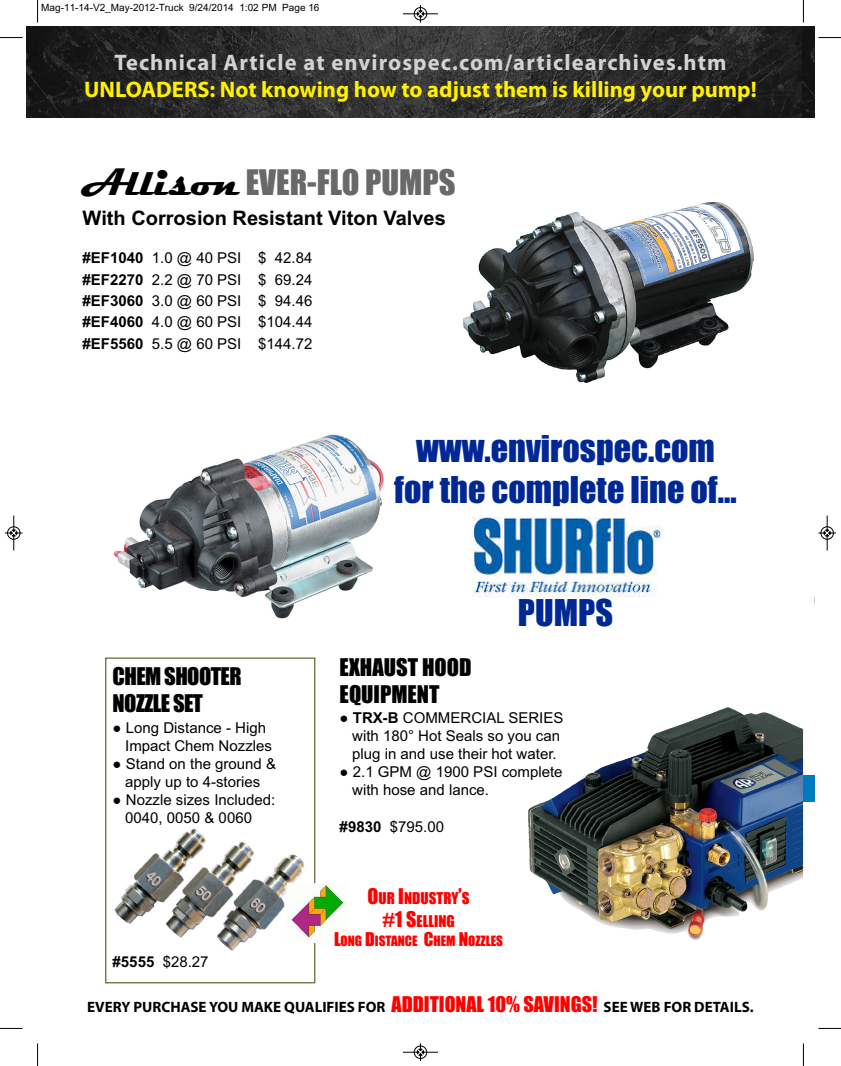
<style>
.page{position:relative;width:841px;height:1066px;background:#fff}
.page>*{position:absolute;margin:0;border:0;box-sizing:border-box;transform-origin:0 0}
.t1{font:34.12px/40.9px "Impact";color:#002894;text-align:center}
.t2{font:32.5px "Impact";color:#696969}
.t3{font:700 22.5px "Myriad Pro";color:#fff101}
.t4{font:700 22.5px "Myriad Pro";letter-spacing:.05em;color:#d3d3d3}
.t5{font:22.5px/27px "Impact";letter-spacing:-.025em;color:#000}
.t6{font:22.5px/27px "Impact";color:#000}
.t7{font:700 20px "Arial";color:#000}
.t8{font:15px/18px "Arial";color:#000}
.t9{font:700 15px "Myriad Pro";color:#000}
.t10{font:15px/22.5px "Impact";color:#f00;text-align:center}
.t11{font:13.12px "Impact";color:#f00}
.t12{font:10px "Arial";color:#000}
.s1{font-family:"Magneto";font-weight:700;font-size:38.75px;color:#000}
.s2{font-weight:700}
.s3{font-size:20px}
.s4{font-size:17.5px}
.s5{font-family:"Impact";font-weight:400;font-size:20px;color:#f00}
</style>
<div class="page">
<img style="left:463px;top:202px;width:290px;height:180px">
<svg style="left:26px;top:26px;width:775px;height:92px;background:#2c2c2c"></svg>
<img style="left:114px;top:434px;width:270px;height:185px">
<div style="left:105px;top:657px;width:210px;height:326px;border:1px solid #656633"></div>
<img style="left:114px;top:828px;width:190px;height:123px">
<img style="left:528px;top:707px;width:274px;height:233px">
<img style="left:472px;top:517px;width:188px;height:80px">
<img style="left:288px;top:883px;width:57px;height:58px">
<div style="left:802px;top:774px;width:12px;height:27px;background:#0079c2"></div>
<svg style="left:37px;top:0;width:1px;height:22px"></svg>
<svg style="left:0;top:37px;width:22px;height:1px"></svg>
<svg style="left:802px;top:0;width:1px;height:22px"></svg>
<svg style="left:818px;top:37px;width:22px;height:1px"></svg>
<svg style="left:37px;top:1043px;width:1px;height:22px"></svg>
<svg style="left:0;top:1027px;width:22px;height:1px"></svg>
<svg style="left:802px;top:1044px;width:1px;height:21px"></svg>
<svg style="left:819px;top:1027px;width:21px;height:1px"></svg>
<div style="left:413px;top:7px;width:14px;height:13px;border:1px solid #fff;border-radius:50%"></div>
<hr style="left:402px;top:14px;width:36px;height:1px;background:#000">
<div style="left:414px;top:7px;width:12px;height:13px;border:1px solid #000;border-radius:50%"></div>
<svg style="left:417px;top:5px;width:6px;height:18px"></svg>
<div style="left:413px;top:1045px;width:14px;height:13px;border:1px solid #fff;border-radius:50%"></div>
<hr style="left:402px;top:1051px;width:36px;height:1px;background:#000">
<div style="left:414px;top:1045px;width:12px;height:13px;border:1px solid #000;border-radius:50%"></div>
<svg style="left:417px;top:1043px;width:6px;height:17px"></svg>
<hr style="left:14px;top:515px;width:1px;height:35px;background:#000">
<div style="left:7px;top:526px;width:13px;height:13px;border:1px solid #000;border-radius:50%"></div>
<svg style="left:5px;top:529px;width:17px;height:7px"></svg>
<hr style="left:826px;top:515px;width:1px;height:35px;background:#000">
<div style="left:820px;top:526px;width:13px;height:13px;border:1px solid #000;border-radius:50%"></div>
<svg style="left:818px;top:529px;width:17px;height:7px"></svg>
<p class="t12" style="left:41px;top:2px;width:279px">Mag-11-14-V2_May-2012-Truck 9/24/2014 1:02 PM Page 16</p>
<h3 class="t4" style="left:114px;top:54px;width:613px">Technical Article at envirospec.com/articlearchives.htm</h3>
<h3 class="t3" style="left:84px;top:81px;width:673px">UNLOADERS: Not knowing how to adjust them is killing your pump!</h3>
<h2 class="t2" style="left:83px;top:165px;width:374px"><span class="s1">Allison</span> EVER-FLO PUMPS</h2>
<h3 class="t7" style="left:83px;top:206px;width:364px">With Corrosion Resistant Viton Valves</h3>
<p class="t8" style="left:83px;top:247px;width:231px;line-height:21.2px;text-align:justify"><span class="s2">#EF1040</span> 1.0 @ 40 PSI $ 42.84 <span class="s2">#EF2270</span> 2.2 @ 70 PSI $ 69.24 <span class="s2">#EF3060</span> 3.0 @ 60 PSI $ 94.46 <span class="s2">#EF4060</span> 4.0 @ 60 PSI $104.44 <span class="s2">#EF5560</span> 5.5 @ 60 PSI $144.72</p>
<h1 class="t1" style="left:394px;top:429px;width:343px">www.envirospec.com for the complete line of...</h1>
<h3 class="t5" style="left:113px;top:663px;width:130px">CHEMSHOOTER<br>NOZZLESET</h3>
<p class="t8" style="left:125px;top:718px;width:148px;text-indent:-13px">● Long Distance - High<br>Impact Chem Nozzles</p>
<p class="t8" style="left:113px;top:754px;width:165px;text-align:center">● Stand on the ground &amp; apply up to 4-stories</p>
<p class="t8" style="left:125px;top:790px;width:151px;text-indent:-12px">● Nozzle sizes Included:<br>0040, 0050 &amp; 0060</p>
<p class="t8" style="left:112px;top:952px;width:97px"><span class="s2">#5555</span> $28.27</p>
<h1 class="t1" style="left:517px;top:593px;width:96px">PUMPS</h1>
<h3 class="t6" style="left:339px;top:654px;width:133px">EXHAUST HOOD<br>EQUIPMENT</h3>
<p class="t8" style="left:352px;top:709px;width:213px;text-indent:-13px">● <span class="s2">TRX-B</span> COMMERCIAL SERIES with 180° Hot Seals so you can plug in and use their hot water.</p>
<p class="t8" style="left:352px;top:763px;width:212px;text-indent:-13px">● 2.1 GPM @ 1900 PSI complete with hose and lance.</p>
<p class="t8" style="left:339px;top:817px;width:106px"><span class="s2">#9830</span> $795.00</p>
<p class="t10" style="left:367px;top:887px;width:104px"><span class="s3">O</span>UR <span class="s3">I</span>NDUSTRY<span class="s3">’</span>S <span class="s3">#1 S</span>ELLING</p>
<p class="t11" style="left:334px;top:932px;width:170px"><span class="s4">L</span>ONG <span class="s4">D</span>ISTANCE <span class="s4">C</span>HEM <span class="s4">N</span>OZZLES</p>
<p class="t9" style="left:87px;top:1000px;width:667px">EVERY PURCHASE YOU MAKE QUALIFIES FOR <span class="s5">ADDITIONAL 10% SAVINGS!</span> SEE WEB FOR DETAILS.</p>
</div>
